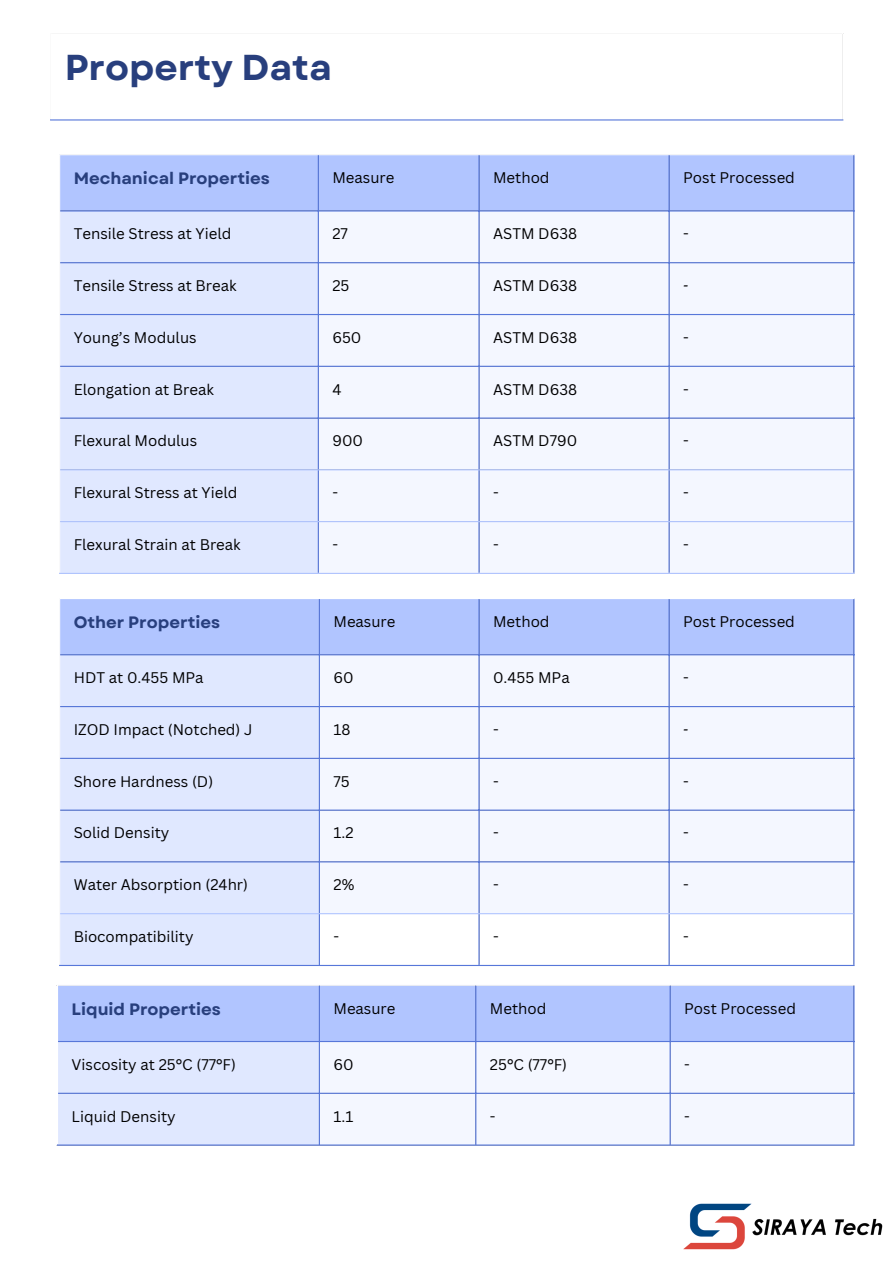
<style>
.page{position:relative;width:893px;height:1264px;background:#fff}
.page>*{position:absolute;margin:0;border:0;box-sizing:border-box;transform-origin:0 0}
.t1{font:700 36px "Garet";color:#283f7d}
.t2{font:700 16.5px "Garet";color:#283f7d}
.t3{font:15px "Canva Sans";color:#000}
.t4{font:italic 15px "Arimo";color:#000}
</style>
<div class="page">
<img style="left:683px;top:1203px;width:200px;height:47px">
<hr style="left:50px;top:119px;width:793px;height:1px;background:#5777d9">
<div style="left:60px;top:155px;width:793px;height:55px;background:#b1c5ff"></div>
<div style="left:60px;top:211px;width:258px;height:362px;background:#e0e8ff"></div>
<div style="left:319px;top:211px;width:534px;height:362px;background:#f4f7ff"></div>
<hr style="left:318px;top:155px;width:1px;height:418px;background:#5777d9">
<hr style="left:478px;top:155px;width:1px;height:418px;background:#5777d9">
<hr style="left:668px;top:155px;width:1px;height:418px;background:#5777d9">
<hr style="left:853px;top:155px;width:1px;height:418px;background:#5777d9">
<hr style="left:60px;top:210px;width:794px;height:1px;background:#5777d9">
<hr style="left:60px;top:262px;width:794px;height:1px;background:#5777d9">
<hr style="left:60px;top:314px;width:794px;height:1px;background:#5777d9">
<hr style="left:60px;top:366px;width:794px;height:1px;background:#5777d9">
<hr style="left:60px;top:417px;width:794px;height:1px;background:#5777d9">
<hr style="left:60px;top:469px;width:793px;height:1px;background:#b1c5ff">
<hr style="left:60px;top:521px;width:793px;height:1px;background:#b1c5ff">
<hr style="left:59px;top:573px;width:795px;height:1px;background:#b1c5ff">
<div style="left:60px;top:599px;width:793px;height:55px;background:#b1c5ff"></div>
<div style="left:60px;top:655px;width:259px;height:309px;background:#e0e8ff"></div>
<div style="left:320px;top:655px;width:533px;height:258px;background:#f4f7ff"></div>
<hr style="left:319px;top:599px;width:1px;height:365px;background:#5777d9">
<hr style="left:478px;top:599px;width:1px;height:365px;background:#5777d9">
<hr style="left:668px;top:599px;width:1px;height:365px;background:#5777d9">
<hr style="left:853px;top:599px;width:1px;height:365px;background:#5777d9">
<hr style="left:60px;top:654px;width:794px;height:1px;background:#5777d9">
<hr style="left:60px;top:706px;width:794px;height:1px;background:#5777d9">
<hr style="left:60px;top:757px;width:794px;height:2px;background:#5777d9">
<hr style="left:60px;top:809px;width:794px;height:1px;background:#5777d9">
<hr style="left:60px;top:861px;width:794px;height:1px;background:#5777d9">
<hr style="left:59px;top:964px;width:795px;height:2px;background:#5777d9">
<hr style="left:60px;top:913px;width:793px;height:1px;background:#b1c5ff">
<div style="left:58px;top:985px;width:795px;height:55px;background:#b1c5ff"></div>
<div style="left:58px;top:1042px;width:261px;height:102px;background:#e0e8ff"></div>
<div style="left:320px;top:1042px;width:533px;height:102px;background:#f4f7ff"></div>
<hr style="left:319px;top:985px;width:1px;height:159px;background:#5777d9">
<hr style="left:475px;top:985px;width:1px;height:159px;background:#5777d9">
<hr style="left:669px;top:985px;width:1px;height:159px;background:#5777d9">
<hr style="left:853px;top:985px;width:1px;height:159px;background:#5777d9">
<hr style="left:58px;top:1040px;width:796px;height:2px;background:#5777d9">
<hr style="left:58px;top:1092px;width:796px;height:1px;background:#5777d9">
<hr style="left:57px;top:1144px;width:797px;height:1px;background:#5777d9">
<p class="t1" style="left:65px;top:41px;width:269px">Property Data</p>
<p class="t2" style="left:74px;top:166px;width:198px">Mechanical Properties</p>
<p class="t3" style="left:332px;top:167px;width:64px">Measure</p>
<p class="t3" style="left:493px;top:167px;width:58px">Method</p>
<p class="t3" style="left:683px;top:167px;width:113px">Post Processed</p>
<p class="t3" style="left:74px;top:223px;width:159px">Tensile Stress at Yield</p>
<p class="t3" style="left:332px;top:223px;width:17px">27</p>
<p class="t3" style="left:493px;top:223px;width:85px">ASTM D638</p>
<p class="t3" style="left:683px;top:223px;width:7px">-</p>
<p class="t3" style="left:74px;top:275px;width:164px">Tensile Stress at Break</p>
<p class="t3" style="left:332px;top:275px;width:19px">25</p>
<p class="t3" style="left:493px;top:275px;width:85px">ASTM D638</p>
<p class="t4" style="left:683px;top:276px;width:6px">-</p>
<p class="t3" style="left:74px;top:327px;width:124px">Young’s Modulus</p>
<p class="t3" style="left:332px;top:327px;width:31px">650</p>
<p class="t3" style="left:493px;top:327px;width:85px">ASTM D638</p>
<p class="t3" style="left:683px;top:327px;width:7px">-</p>
<p class="t3" style="left:74px;top:378px;width:142px">Elongation at Break</p>
<p class="t3" style="left:332px;top:378px;width:11px">4</p>
<p class="t3" style="left:493px;top:378px;width:85px">ASTM D638</p>
<p class="t3" style="left:683px;top:378px;width:7px">-</p>
<p class="t3" style="left:74px;top:430px;width:125px">Flexural Modulus</p>
<p class="t3" style="left:332px;top:430px;width:32px">900</p>
<p class="t3" style="left:493px;top:430px;width:86px">ASTM D790</p>
<p class="t3" style="left:683px;top:430px;width:7px">-</p>
<p class="t3" style="left:74px;top:482px;width:165px">Flexural Stress at Yield</p>
<p class="t3" style="left:332px;top:482px;width:7px">-</p>
<p class="t3" style="left:493px;top:482px;width:7px">-</p>
<p class="t3" style="left:683px;top:482px;width:7px">-</p>
<p class="t3" style="left:74px;top:534px;width:168px">Flexural Strain at Break</p>
<p class="t3" style="left:332px;top:534px;width:7px">-</p>
<p class="t3" style="left:493px;top:534px;width:7px">-</p>
<p class="t3" style="left:683px;top:534px;width:7px">-</p>
<p class="t2" style="left:74px;top:610px;width:148px">Other Properties</p>
<p class="t3" style="left:333px;top:611px;width:64px">Measure</p>
<p class="t3" style="left:493px;top:611px;width:58px">Method</p>
<p class="t3" style="left:683px;top:611px;width:113px">Post Processed</p>
<p class="t3" style="left:74px;top:667px;width:131px">HDT at 0.455 MPa</p>
<p class="t3" style="left:333px;top:667px;width:22px">60</p>
<p class="t3" style="left:493px;top:667px;width:78px">0.455 MPa</p>
<p class="t3" style="left:683px;top:667px;width:7px">-</p>
<p class="t3" style="left:74px;top:719px;width:180px">IZOD Impact (Notched) J</p>
<p class="t3" style="left:333px;top:719px;width:19px">18</p>
<p class="t3" style="left:493px;top:719px;width:7px">-</p>
<p class="t4" style="left:683px;top:720px;width:6px">-</p>
<p class="t3" style="left:74px;top:770px;width:141px">Shore Hardness (D)</p>
<p class="t3" style="left:333px;top:770px;width:18px">75</p>
<p class="t3" style="left:493px;top:770px;width:7px">-</p>
<p class="t3" style="left:683px;top:770px;width:7px">-</p>
<p class="t3" style="left:74px;top:822px;width:97px">Solid Density</p>
<p class="t3" style="left:333px;top:822px;width:22px">1.2</p>
<p class="t3" style="left:493px;top:822px;width:7px">-</p>
<p class="t3" style="left:683px;top:822px;width:7px">-</p>
<p class="t3" style="left:74px;top:874px;width:176px">Water Absorption (24hr)</p>
<p class="t3" style="left:333px;top:874px;width:22px">2%</p>
<p class="t3" style="left:493px;top:874px;width:7px">-</p>
<p class="t3" style="left:683px;top:874px;width:7px">-</p>
<p class="t3" style="left:74px;top:926px;width:121px">Biocompatibility</p>
<p class="t3" style="left:333px;top:926px;width:7px">-</p>
<p class="t3" style="left:493px;top:926px;width:7px">-</p>
<p class="t3" style="left:683px;top:926px;width:7px">-</p>
<p class="t2" style="left:72px;top:997px;width:151px">Liquid Properties</p>
<p class="t3" style="left:333px;top:997px;width:64px">Measure</p>
<p class="t3" style="left:490px;top:997px;width:58px">Method</p>
<p class="t3" style="left:684px;top:997px;width:113px">Post Processed</p>
<p class="t3" style="left:72px;top:1053px;width:166px">Viscosity at 25°C (77°F)</p>
<p class="t3" style="left:333px;top:1053px;width:22px">60</p>
<p class="t3" style="left:490px;top:1053px;width:79px">25°C (77°F)</p>
<p class="t3" style="left:684px;top:1053px;width:7px">-</p>
<p class="t3" style="left:72px;top:1105px;width:106px">Liquid Density</p>
<p class="t3" style="left:333px;top:1105px;width:21px">1.1</p>
<p class="t3" style="left:490px;top:1105px;width:7px">-</p>
<p class="t3" style="left:684px;top:1105px;width:7px">-</p>
</div>
